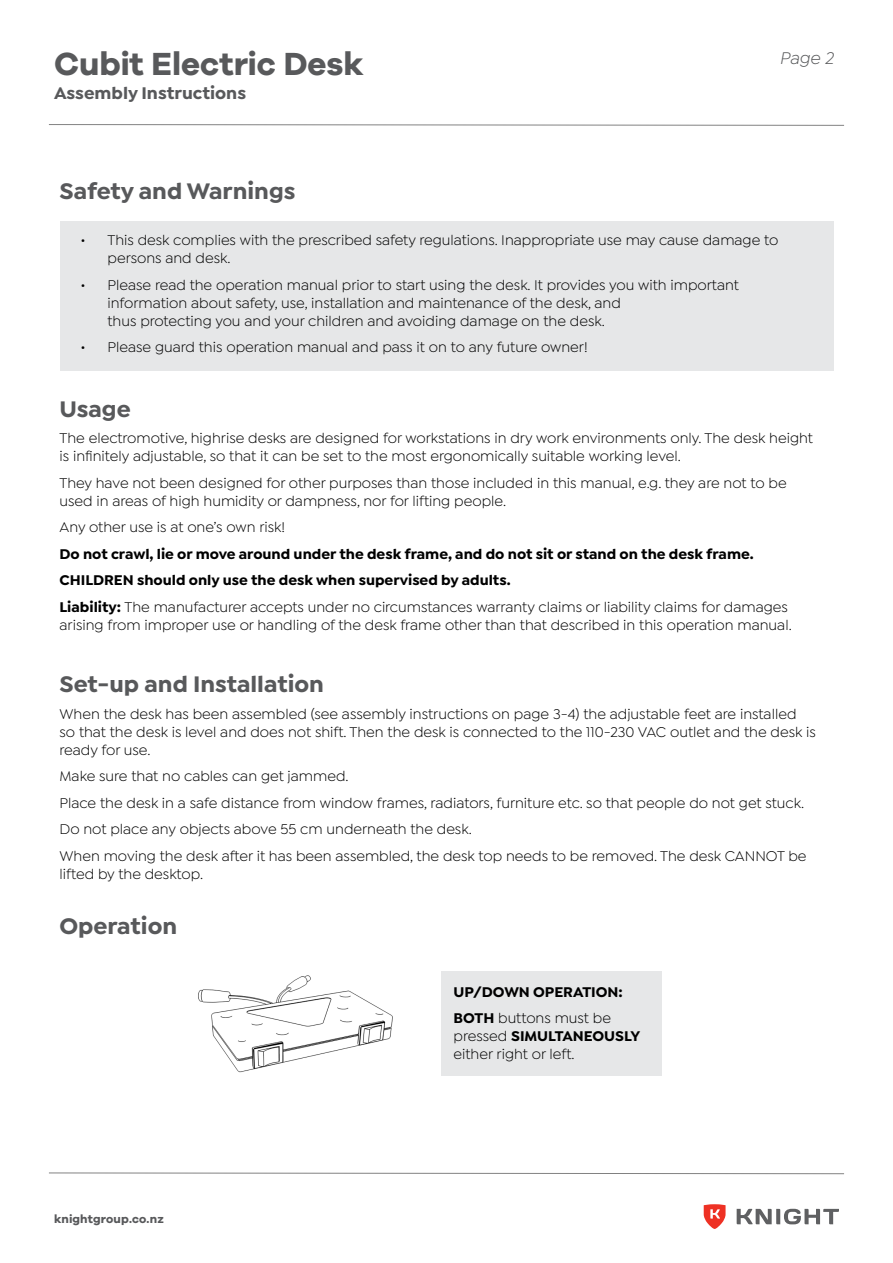
<style>
.page{position:relative;width:893px;height:1263px;background:#fff}
.page>*{position:absolute;margin:0;border:0;box-sizing:border-box;transform-origin:0 0}
.t1{font:700 33px "Galano Grotesque";letter-spacing:-.005em;color:#58595b}
.t2{font:700 24px "Isidora Sans";color:#58595b}
.t3{font:700 18px "Isidora Sans";color:#58595b}
.t4{font:italic 18px "Isidora Sans";color:#58595b}
.t5{font:15px/18px "Isidora Sans";color:#000}
.t6{font:700 15px/26.5px "Isidora Sans";color:#000}
.t7{font:700 12px "Galano Grotesque";letter-spacing:.01em;color:#58595b}
.s1{font-weight:400}
.s2{font-weight:700}
</style>
<div class="page">
<svg style="left:48px;top:124px;width:796px;height:2px;background:#bfbfbf"></svg>
<svg style="left:49px;top:1172px;width:795px;height:2px"></svg>
<svg style="left:704px;top:1204px;width:21px;height:25px"></svg>
<svg style="left:737px;top:1209px;width:102px;height:15px"></svg>
<div style="left:441px;top:971px;width:221px;height:104px;background:#e6e7e8"></div>
<div style="left:60px;top:221px;width:773px;height:150px;background:#e6e7e8"></div>
<img style="left:198px;top:975px;width:195px;height:98px">
<h1 class="t1" style="left:54px;top:43px;width:311px">Cubit Electric Desk</h1>
<p class="t3" style="left:54px;top:82px;width:194px">Assembly Instructions</p>
<p class="t4" style="left:780px;top:48px;width:55px">Page 2</p>
<h2 class="t2" style="left:60px;top:176px;width:237px">Safety and Warnings</h2>
<p class="t5" style="left:108px;top:231px;width:672px;text-indent:-27px">• This desk complies with the prescribed safety regulations. Inappropriate use may cause damage to persons and desk.</p>
<p class="t5" style="left:108px;top:276px;width:633px;text-indent:-27px">• Please read the operation manual prior to start using the desk. It provides you with important information about safety, use, installation and maintenance of the desk, and<br>thus protecting you and your children and avoiding damage on the desk.</p>
<p class="t5" style="left:81px;top:338px;width:509px">• Please guard this operation manual and pass it on to any future owner!</p>
<h2 class="t2" style="left:60px;top:394px;width:73px">Usage</h2>
<p class="t5" style="left:60px;top:429px;width:755px">The electromotive, highrise desks are designed for workstations in dry work environments only. The desk height is infinitely adjustable, so that it can be set to the most ergonomically suitable working level.</p>
<p class="t5" style="left:60px;top:474px;width:729px">They have not been designed for other purposes than those included in this manual, e.g. they are not to be used in areas of high humidity or dampness, nor for lifting people.</p>
<p class="t5" style="left:60px;top:518px;width:227px">Any other use is at one’s own risk!</p>
<p class="t6" style="left:60px;top:540px;width:730px">Do not crawl, lie or move around under the desk frame, and do not sit or stand on the desk frame.<br>CHILDREN should only use the desk when supervised by adults.<br>Liability: <span class="s1">The manufacturer accepts under no circumstances warranty claims or liability claims for damages</span></p>
<p class="t5" style="left:60px;top:616px;width:734px">arising from improper use or handling of the desk frame other than that described in this operation manual.</p>
<h2 class="t2" style="left:60px;top:669px;width:266px">Set-up and Installation</h2>
<p class="t5" style="left:60px;top:705px;width:758px">When the desk has been assembled (see assembly instructions on page 3-4) the adjustable feet are installed so that the desk is level and does not shift. Then the desk is connected to the 110-230 VAC outlet and the desk is ready for use.</p>
<p class="t5" style="left:60px;top:763px;width:749px;line-height:26.5px">Make sure that no cables can get jammed.<br>Place the desk in a safe distance from window frames, radiators, furniture etc. so that people do not get stuck.<br>Do not place any objects above 55 cm underneath the desk.<br>When moving the desk after it has been assembled, the desk top needs to be removed. The desk CANNOT be</p>
<p class="t5" style="left:60px;top:865px;width:145px">lifted by the desktop.</p>
<h2 class="t2" style="left:60px;top:911px;width:119px">Operation</h2>
<p class="t7" style="left:54px;top:1211px;width:111px">knightgroup.co.nz</p>
<p class="t6" style="left:454px;top:978px;width:171px">UP/DOWN OPERATION:<br>BOTH <span class="s1">buttons must be</span></p>
<p class="t5" style="left:454px;top:1027px;width:188px">pressed <span class="s2">SIMULTANEOUSLY </span>either right or left.</p>
</div>
